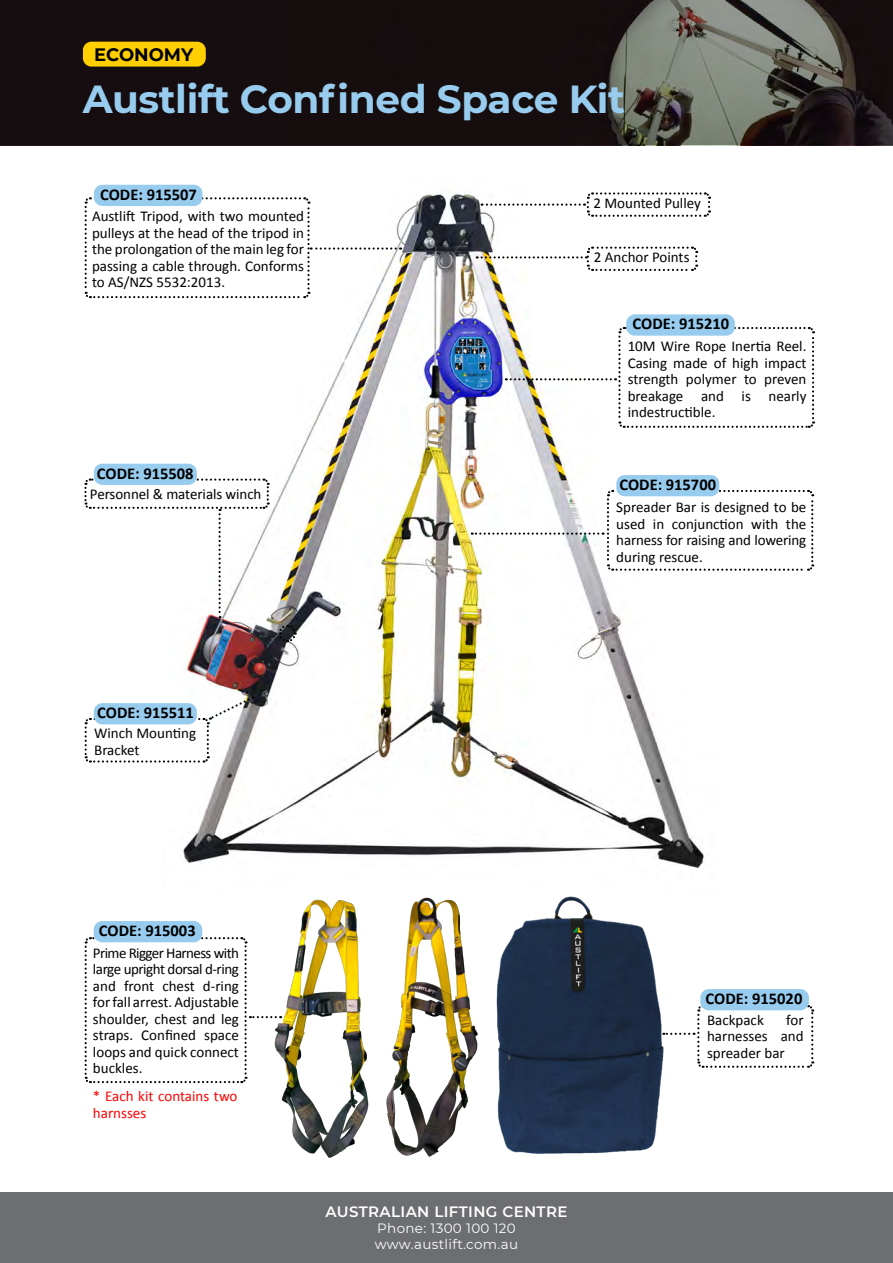
<style>
.page{position:relative;width:893px;height:1263px;background:#fff}
.page>*{position:absolute;margin:0;border:0;box-sizing:border-box;transform-origin:0 0}
.t1{font:700 39px "Montserrat";letter-spacing:-.01em;color:#97ccef}
.t2{font:700 18px "Montserrat";color:#000}
.t3{font:700 16.5px "Calibri";color:#000}
.t4{font:15px/16.5px "Calibri";color:#000;text-align:justify}
.t5{font:15px/16.5px "Calibri";color:#f00}
.t6{font:600 15px "Montserrat";letter-spacing:.025em;color:#fff}
.t7{font:13.5px/16.2px "Montserrat";letter-spacing:.025em;color:#fff}
</style>
<div class="page">
<img style="left:163px;top:184px;width:557px;height:685px">
<svg style="left:277px;top:624px;width:20px;height:19px"></svg>
<svg style="left:667px;top:1004px;width:148px;height:64px"></svg>
<svg style="left:84px;top:936px;width:184px;height:148px"></svg>
<svg style="left:506px;top:326px;width:309px;height:103px"></svg>
<svg style="left:84px;top:196px;width:317px;height:104px"></svg>
<div style="left:626px;top:314px;width:109px;height:22px;background:#97ccef;border-radius:9px"></div>
<div style="left:94px;top:185px;width:108px;height:21px;background:#97ccef;border-radius:9px"></div>
<svg style="left:84px;top:477px;width:186px;height:141px"></svg>
<svg style="left:472px;top:488px;width:343px;height:84px"></svg>
<div style="left:94px;top:464px;width:103px;height:21px;background:#97ccef;border-radius:9px"></div>
<div style="left:616px;top:475px;width:103px;height:21px;background:#97ccef;border-radius:9px"></div>
<div style="left:700px;top:989px;width:109px;height:21px;background:#97ccef;border-radius:9px"></div>
<div style="left:94px;top:921px;width:108px;height:21px;background:#97ccef;border-radius:9px"></div>
<svg style="left:477px;top:245px;width:222px;height:27px"></svg>
<svg style="left:482px;top:191px;width:229px;height:27px"></svg>
<svg style="left:0;top:0;width:893px;height:145px;background:#292423"></svg>
<img style="left:270px;top:899px;width:99px;height:259px">
<img style="left:386px;top:897px;width:92px;height:260px">
<img style="left:496px;top:896px;width:171px;height:258px">
<div style="left:83px;top:42px;width:123px;height:25px;background:#ffcf01;border-radius:9px"></div>
<div style="left:0;top:1193px;width:893px;height:70px;background:#6d6e71"></div>
<svg style="left:84px;top:697px;width:170px;height:67px"></svg>
<div style="left:94px;top:703px;width:103px;height:21px;background:#97ccef;border-radius:9px"></div>
<p class="t2" style="left:94px;top:41px;width:101px">ECONOMY</p>
<h1 class="t1" style="left:83px;top:71px;width:544px">Austlift Confined Space Kit</h1>
<p class="t3" style="left:100px;top:183px;width:98px">CODE: 915507</p>
<p class="t4" style="left:92px;top:208px;width:214px">Austlift Tripod, with two mounted pulleys at the head of the tripod in the prolongation of the main leg for passing a cable through. Conforms to AS/NZS 5532:2013.</p>
<p class="t3" style="left:97px;top:461px;width:98px">CODE: 915508</p>
<p class="t4" style="left:90px;top:485px;width:173px">Personnel &amp; materials winch</p>
<p class="t3" style="left:97px;top:701px;width:98px">CODE: 915511</p>
<p class="t4" style="left:94px;top:725px;width:103px">Winch Mounting<br>Bracket</p>
<p class="t4" style="left:593px;top:195px;width:109px">2 Mounted Pulley</p>
<p class="t4" style="left:594px;top:249px;width:97px">2 Anchor Points</p>
<p class="t3" style="left:632px;top:312px;width:98px">CODE: 915210</p>
<p class="t4" style="left:628px;top:337px;width:180px">10M Wire Rope Inertia Reel.<br>Casing made of high impact strength polymer to preven breakage and is nearly indestructible.</p>
<p class="t3" style="left:619px;top:473px;width:98px">CODE: 915700</p>
<p class="t4" style="left:616px;top:498px;width:192px">Spreader Bar is designed to be used in conjunction with the harness for raising and lowering during rescue.</p>
<p class="t3" style="left:99px;top:919px;width:98px">CODE: 915003</p>
<p class="t4" style="left:93px;top:944px;width:147px">Prime Rigger Harness with large upright dorsal d-ring and front chest d-ring for fall arrest. Adjustable shoulder, chest and leg straps. Confined space loops and quick connect buckles.</p>
<p class="t5" style="left:93px;top:1088px;width:146px">* Each kit contains two harnsses</p>
<p class="t6" style="left:326px;top:1200px;width:243px">AUSTRALIAN LIFTING CENTRE</p>
<p class="t7" style="left:375px;top:1219px;width:145px">Phone: 1300 100 120 www.austlift.com.au</p>
<p class="t3" style="left:705px;top:987px;width:98px">CODE: 915020</p>
<p class="t4" style="left:707px;top:1011px;width:98px;text-indent:79px">for harnesses and spreader bar</p>
<p class="t4" style="left:707px;top:1011px;width:58px">Backpack</p>
</div>
